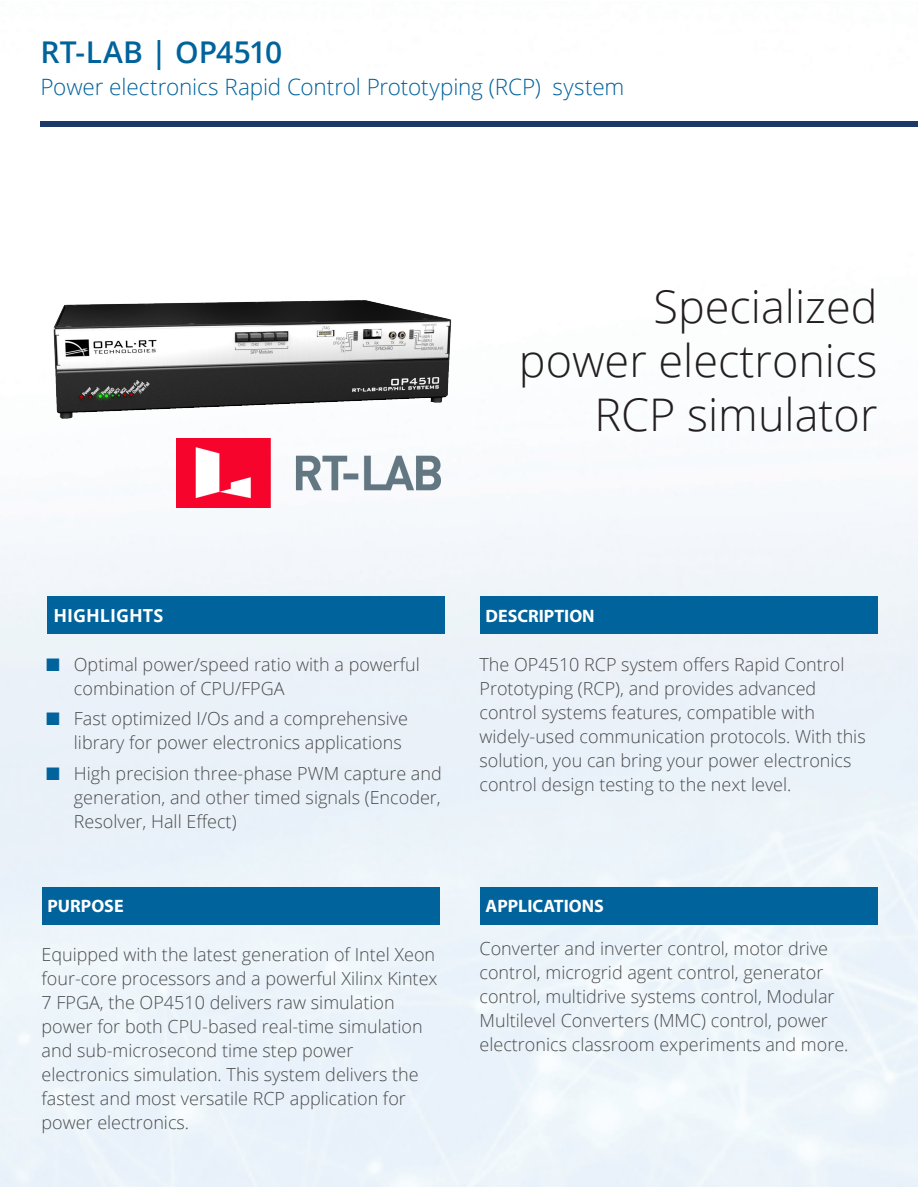
<style>
.page{position:relative;width:918px;height:1188px;background:#fff}
.page>*{position:absolute;margin:0;border:0;box-sizing:border-box;transform-origin:0 0}
.t1{font:300 45px/54px "Open Sans";color:#231f20;text-align:right}
.Titre{font:600 30px "Open Sans";color:#00639c}
.Titre-2{font:300 22.5px "Open Sans";letter-spacing:-.005em;color:#00639c}
.t2{font:300 18px/24px "Open Sans";color:#4b4c4d}
.t3{font:700 18px "Myriad Pro";color:#fff}
.t4{font:700 18px "Open Sans";color:#fff}
.s1{font-family:"Arial Narrow";font-weight:400;font-size:27px;color:#00639c}
</style>
<div class="page">
<img style="left:0;top:126px;width:918px;height:1061px">
<div style="left:480px;top:596px;width:398px;height:38px;background:#00639c"></div>
<div style="left:480px;top:887px;width:398px;height:38px;background:#00639c"></div>
<div style="left:42px;top:887px;width:397px;height:38px;background:#00639c"></div>
<div style="left:40px;top:121px;width:878px;height:5px;background:#1c396a"></div>
<div style="left:47px;top:596px;width:398px;height:38px;background:#00639c"></div>
<img style="left:177px;top:439px;width:264px;height:69px">
<img style="left:47px;top:293px;width:412px;height:133px">
<p class="Titre" style="left:40px;top:32px;width:243px">RT-LAB | OP4510</p>
<p class="Titre-2" style="left:40px;top:71px;width:585px">Power electronics Rapid Control Prototyping (RCP) system</p>
<p class="t1" style="left:654px;top:279px;width:225px">Specialized</p>
<p class="t1" style="left:519px;top:333px;width:360px">power electronics<br>RCP simulator</p>
<p class="t4" style="left:53px;top:603px;width:111px">HIGHLIGHTS</p>
<p class="t2" style="left:74px;top:652px;width:348px;text-indent:-27px"><span class="s1">■</span> Optimal power/speed ratio with a powerful combination of CPU/FPGA</p>
<p class="t2" style="left:74px;top:706px;width:336px;text-indent:-27px"><span class="s1">■</span> Fast optimized I/Os and a comprehensive library for power electronics applications</p>
<p class="t2" style="left:74px;top:761px;width:369px;text-align:justify;text-indent:-27px"><span class="s1">■</span> High precision three-phase PWM capture and generation, and other timed signals (Encoder, Resolver, Hall Effect)</p>
<p class="t3" style="left:486px;top:604px;width:111px">DESCRIPTION</p>
<p class="t2" style="left:480px;top:652px;width:388px">The OP4510 RCP system offers Rapid Control Prototyping (RCP), and provides advanced control systems features, compatible with widely-used communication protocols. With this solution, you can bring your power electronics control design testing to the next level.</p>
<p class="t3" style="left:48px;top:895px;width:78px">PURPOSE</p>
<p class="t3" style="left:486px;top:895px;width:120px">APPLICATIONS</p>
<p class="t2" style="left:42px;top:942px;width:397px">Equipped with the latest generation of Intel Xeon four-core processors and a powerful Xilinx Kintex 7 FPGA, the OP4510 delivers raw simulation power for both CPU-based real-time simulation and sub-microsecond time step power electronics simulation. This system delivers the fastest and most versatile RCP application for power electronics.</p>
<p class="t2" style="left:480px;top:936px;width:371px">Converter and inverter control, motor drive control, microgrid agent control, generator control, multidrive systems control, Modular Multilevel Converters (MMC) control, power electronics classroom experiments and more.</p>
</div>
